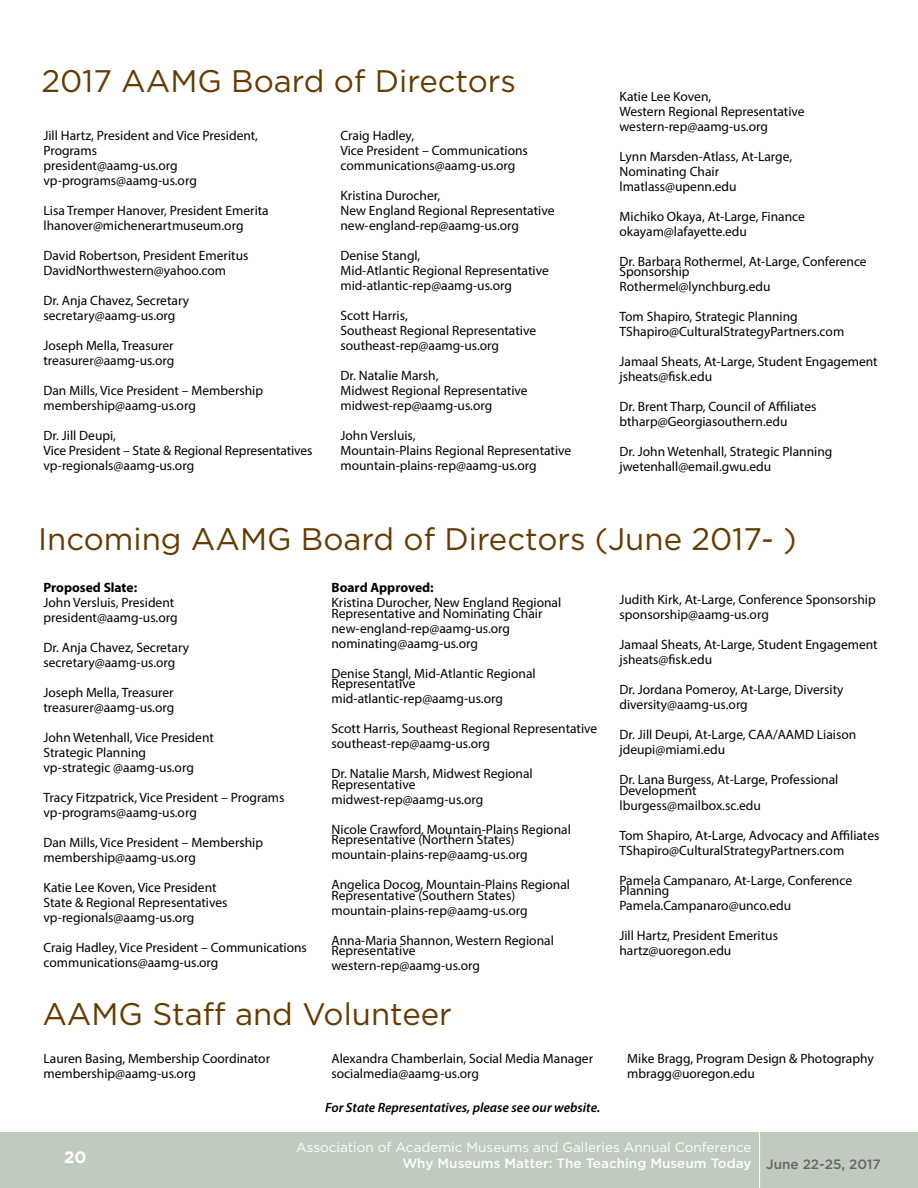
<style>
.page{position:relative;width:918px;height:1188px;background:#fff}
.page>*{position:absolute;margin:0;border:0;box-sizing:border-box;transform-origin:0 0}
.t1{font:31.2px "Gotham";color:#663b00}
.t2{font:700 16.5px "Gotham";color:#fff}
.t3{font:13.5px/15px "Myriad Pro";color:#000}
.t4{font:13.5px/16.2px "Gotham";color:#fff}
.t5{font:italic 600 13.5px "Myriad Pro";color:#000}
.t6{font:700 13.5px "Myriad Pro";color:#000}
.s1{font-weight:500}
.s2{font-weight:500;color:#6b6565}
</style>
<div class="page">
<div style="left:0;top:1132px;width:918px;height:56px;background:#becbbe"></div>
<hr style="left:759px;top:1132px;width:1px;height:56px;background:#fff">
<hr style="left:917px;top:576px;width:1px;height:36px;background:#d5b557">
<h1 class="t1" style="left:41px;top:63px;width:476px">2017 AAMG Board of Directors</h1>
<p class="t3" style="left:44px;top:128px;width:216px">Jill Hartz, President and Vice President,<br>Programs<br>president@aamg-us.org vp-programs@aamg-us.org</p>
<p class="t3" style="left:44px;top:203px;width:227px">Lisa Tremper Hanover, President Emerita lhanover@michenerartmuseum.org</p>
<p class="t3" style="left:44px;top:248px;width:207px">David Robertson, President Emeritus<br>DavidNorthwestern@yahoo.com</p>
<p class="t3" style="left:44px;top:293px;width:147px">Dr. Anja Chavez, Secretary secretary@aamg-us.org</p>
<p class="t3" style="left:44px;top:338px;width:132px">Joseph Mella, Treasurer treasurer@aamg-us.org</p>
<p class="t3" style="left:44px;top:383px;width:221px">Dan Mills, Vice President – Membership membership@aamg-us.org</p>
<p class="t3" style="left:44px;top:428px;width:270px">Dr. Jill Deupi,<br>Vice President – State &amp; Regional Representatives vp-regionals@aamg-us.org</p>
<p class="t3" style="left:340px;top:128px;width:189px">Craig Hadley,<br>Vice President – Communications communications@aamg-us.org</p>
<p class="t3" style="left:340px;top:188px;width:215px">Kristina Durocher,<br>New England Regional Representative new-england-rep@aamg-us.org</p>
<p class="t3" style="left:340px;top:248px;width:210px">Denise Stangl,<br>Mid-Atlantic Regional Representative mid-atlantic-rep@aamg-us.org</p>
<p class="t3" style="left:340px;top:308px;width:197px">Scott Harris,<br>Southeast Regional Representative southeast-rep@aamg-us.org</p>
<p class="t3" style="left:340px;top:368px;width:189px">Dr. Natalie Marsh,<br>Midwest Regional Representative midwest-rep@aamg-us.org</p>
<p class="t3" style="left:340px;top:427px;width:232px">John Versluis,<br>Mountain-Plains Regional Representative mountain-plains-rep@aamg-us.org</p>
<p class="t3" style="left:620px;top:89px;width:187px">Katie Lee Koven,<br>Western Regional Representative western-rep@aamg-us.org</p>
<p class="t3" style="left:620px;top:149px;width:174px">Lynn Marsden-Atlass, At-Large,<br>Nominating Chair lmatlass@upenn.edu</p>
<p class="t3" style="left:620px;top:209px;width:187px">Michiko Okaya, At-Large, Finance okayam@lafayette.edu</p>
<p class="t3" style="left:620px;top:256px;width:249px;line-height:10.5px">Dr. Barbara Rothermel, At-Large, Conference<br>Sponsorship</p>
<p class="t3" style="left:620px;top:279px;width:153px">Rothermel@lynchburg.edu</p>
<p class="t3" style="left:620px;top:309px;width:226px">Tom Shapiro, Strategic Planning<br>TShapiro@CulturalStrategyPartners.com</p>
<p class="t3" style="left:620px;top:354px;width:260px">Jamaal Sheats, At-Large, Student Engagement jsheats@fisk.edu</p>
<p class="t3" style="left:620px;top:399px;width:198px">Dr. Brent Tharp, Council of Affiliates btharp@Georgiasouthern.edu</p>
<p class="t3" style="left:620px;top:444px;width:214px">Dr. John Wetenhall, Strategic Planning jwetenhall@email.gwu.edu</p>
<h1 class="t1" style="left:38px;top:520px;width:760px">Incoming AAMG Board of Directors (June 2017- )</h1>
<p class="t6" style="left:44px;top:579px;width:95px">Proposed Slate:</p>
<p class="t3" style="left:44px;top:595px;width:136px">John Versluis, President president@aamg-us.org</p>
<p class="t3" style="left:44px;top:640px;width:147px">Dr. Anja Chavez, Secretary secretary@aamg-us.org</p>
<p class="t3" style="left:44px;top:685px;width:132px">Joseph Mella, Treasurer treasurer@aamg-us.org</p>
<p class="t3" style="left:44px;top:730px;width:172px">John Wetenhall, Vice President<br>Strategic Planning vp-strategic @aamg-us.org</p>
<p class="t3" style="left:44px;top:790px;width:242px">Tracy Fitzpatrick, Vice President – Programs vp-programs@aamg-us.org</p>
<p class="t3" style="left:44px;top:835px;width:221px">Dan Mills, Vice President – Membership membership@aamg-us.org</p>
<p class="t3" style="left:44px;top:880px;width:186px">Katie Lee Koven, Vice President<br>State &amp; Regional Representatives vp-regionals@aamg-us.org</p>
<p class="t3" style="left:44px;top:940px;width:265px">Craig Hadley, Vice President – Communications communications@aamg-us.org</p>
<p class="t6" style="left:331px;top:579px;width:104px">Board Approved:</p>
<p class="t3" style="left:331px;top:597px;width:231px;line-height:10.5px">Kristina Durocher, New England Regional<br>Representative and Nominating Chair</p>
<p class="t3" style="left:331px;top:620px;width:180px">new-england-rep@aamg-us.org nominating@aamg-us.org</p>
<p class="t3" style="left:331px;top:668px;width:206px;line-height:10.5px">Denise Stangl, Mid-Atlantic Regional<br>Representative</p>
<p class="t3" style="left:331px;top:691px;width:173px">mid-atlantic-rep@aamg-us.org</p>
<p class="t3" style="left:331px;top:721px;width:267px">Scott Harris, Southeast Regional Representative southeast-rep@aamg-us.org</p>
<p class="t3" style="left:331px;top:768px;width:203px;line-height:10.5px">Dr. Natalie Marsh, Midwest Regional<br>Representative</p>
<p class="t3" style="left:331px;top:791px;width:153px">midwest-rep@aamg-us.org</p>
<p class="t3" style="left:331px;top:824px;width:241px;line-height:10.5px">Nicole Crawford, Mountain-Plains Regional<br>Representative (Northern States)</p>
<p class="t3" style="left:331px;top:847px;width:198px">mountain-plains-rep@aamg-us.org</p>
<p class="t3" style="left:331px;top:879px;width:240px;line-height:10.5px">Angelica Docog, Mountain-Plains Regional<br>Representative (Southern States)</p>
<p class="t3" style="left:331px;top:902px;width:198px">mountain-plains-rep@aamg-us.org</p>
<p class="t3" style="left:331px;top:935px;width:224px;line-height:10.5px">Anna-Maria Shannon, Western Regional<br>Representative</p>
<p class="t3" style="left:331px;top:958px;width:150px">western-rep@aamg-us.org</p>
<h1 class="t1" style="left:42px;top:995px;width:411px">AAMG Staff and Volunteer</h1>
<p class="t3" style="left:620px;top:592px;width:258px">Judith Kirk, At-Large, Conference Sponsorship sponsorship@aamg-us.org</p>
<p class="t3" style="left:620px;top:637px;width:260px">Jamaal Sheats, At-Large, Student Engagement jsheats@fisk.edu</p>
<p class="t3" style="left:620px;top:682px;width:226px">Dr. Jordana Pomeroy, At-Large, Diversity diversity@aamg-us.org</p>
<p class="t3" style="left:620px;top:727px;width:238px">Dr. Jill Deupi, At-Large, CAA/AAMD Liaison jdeupi@miami.edu</p>
<p class="t3" style="left:620px;top:774px;width:220px;line-height:10.5px">Dr. Lana Burgess, At-Large, Professional<br>Development</p>
<p class="t3" style="left:620px;top:797px;width:143px">lburgess@mailbox.sc.edu</p>
<p class="t3" style="left:620px;top:827px;width:261px">Tom Shapiro, At-Large, Advocacy and Affiliates<br>TShapiro@CulturalStrategyPartners.com</p>
<p class="t3" style="left:620px;top:875px;width:234px;line-height:10.5px">Pamela Campanaro, At-Large, Conference<br>Planning</p>
<p class="t3" style="left:620px;top:898px;width:173px">Pamela.Campanaro@unco.edu</p>
<p class="t3" style="left:620px;top:928px;width:160px">Jill Hartz, President Emeritus hartz@uoregon.edu</p>
<p class="t3" style="left:44px;top:1051px;width:228px">Lauren Basing, Membership Coordinator membership@aamg-us.org</p>
<p class="t3" style="left:331px;top:1051px;width:263px">Alexandra Chamberlain, Social Media Manager socialmedia@aamg-us.org</p>
<p class="t3" style="left:627px;top:1051px;width:248px">Mike Bragg, Program Design &amp; Photography mbragg@uoregon.edu</p>
<p class="t5" style="left:325px;top:1099px;width:277px">For State Representatives, please see our website.</p>
<p class="t2" style="left:64px;top:1147px;width:24px">20</p>
<p class="t4" style="left:402px;top:1139px;width:480px;text-indent:-106px">Association of Academic Museums and Galleries Annual Conference<br><span class="s1">Why Museums Matter: The Teaching Museum Today</span> <span class="s2">June 22-25, 2017</span></p>
</div>
